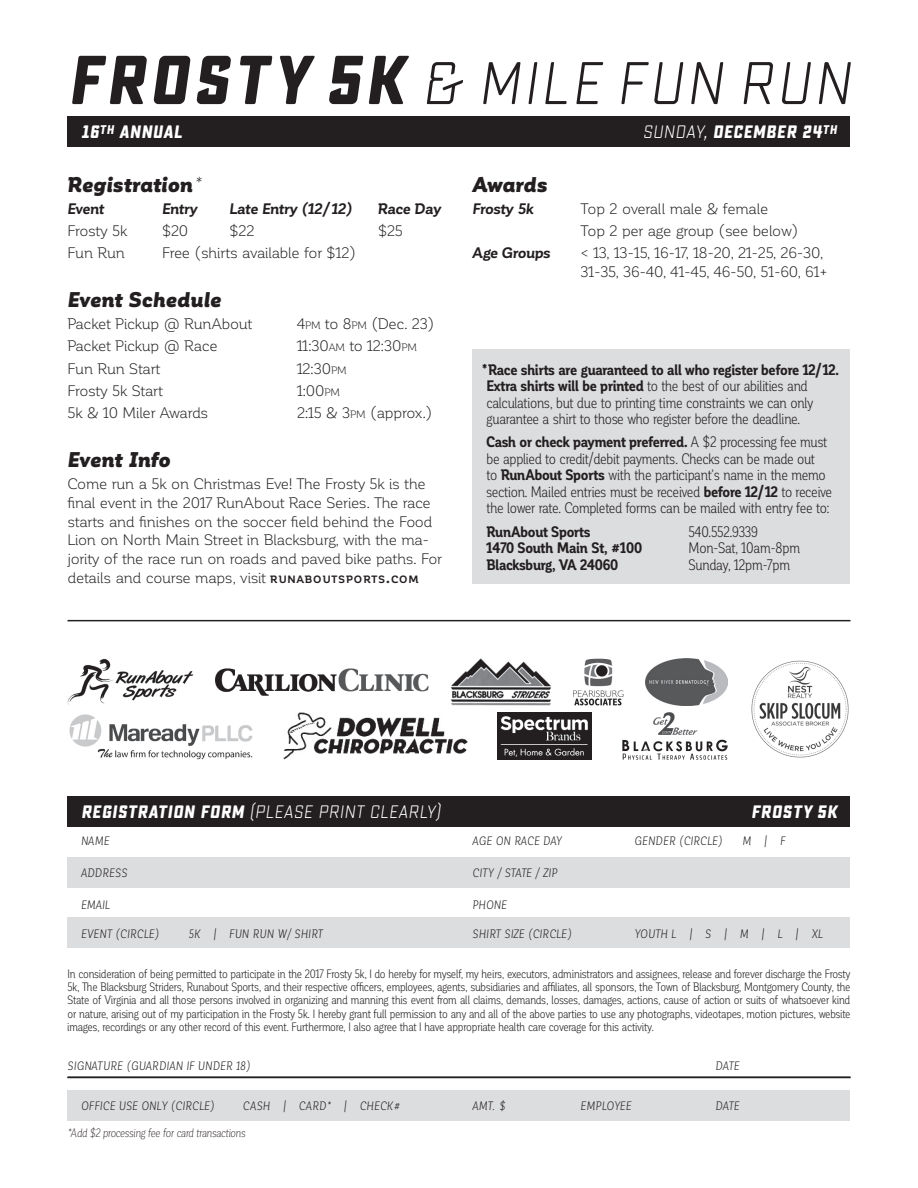
<style>
.page{position:relative;width:918px;height:1188px;background:#fff}
.page>*{position:absolute;margin:0;border:0;box-sizing:border-box;transform-origin:0 0}
.t1{font:60px "Sucrose Slant";letter-spacing:.05em;color:#231f20}
.Heading{font:italic 900 21px "Corporative Alt";letter-spacing:.005em;color:#231f20}
.Heading__Breaking{font:italic 900 21px "Corporative Alt";color:#231f20}
.Subtitle{font:700 18px "Sucrose Slant";letter-spacing:.025em;color:#fff}
.Subtitle-2{font:18px "Sucrose Slant";letter-spacing:.025em;color:#fff}
.Body{font:15px/18.8px "Corporative";letter-spacing:-.02em;color:#231f20}
.t2{font:15px/16.5px "Corporative Cnd";letter-spacing:-.025em;color:#231f20}
.t3{font:700 15px "Corporative Cnd";letter-spacing:-.015em;color:#231f20}
.Body-2{font:italic 700 15px "Corporative";letter-spacing:-.02em;color:#231f20}
.Waiver{font:12px/13.2px "Corporative Cnd";letter-spacing:-.025em;color:#231f20;text-align:justify}
.Form_Field{font:italic 12px "Corporative Cnd";letter-spacing:.045em;color:#231f20}
.t4{font:italic 300 12px "Corporative Cnd";letter-spacing:-.035em;color:#1b1513}
.Form_Field-2{font:italic 12px "Corporative Cnd";letter-spacing:.02em;color:#231f20}
.s1{font-weight:700;font-size:69px}
.s2{font-weight:400}
.s3{font-weight:300}
.s4{font-size:10.5px}
.s5{font-weight:700;font-size:10.5px}
.s6{font-weight:700}
</style>
<div class="page">
<div style="left:472px;top:349px;width:378px;height:234px;background:#dcdddf"></div>
<div style="left:68px;top:1090px;width:782px;height:30px;background:#dcdddf"></div>
<div style="left:68px;top:857px;width:782px;height:30px;background:#dcdddf"></div>
<div style="left:68px;top:918px;width:782px;height:30px;background:#dcdddf"></div>
<div style="left:68px;top:796px;width:782px;height:31px;background:#231f20"></div>
<hr style="left:68px;top:1077px;width:782px;height:1px;background:#231f20">
<div style="left:68px;top:116px;width:782px;height:30px;background:#231f20"></div>
<hr style="left:68px;top:620px;width:782px;height:1px;background:#231f20">
<img style="left:215px;top:668px;width:214px;height:27px">
<img style="left:68px;top:658px;width:126px;height:47px">
<img style="left:450px;top:658px;width:101px;height:47px">
<img style="left:284px;top:712px;width:183px;height:47px">
<img style="left:622px;top:712px;width:105px;height:47px">
<img style="left:574px;top:658px;width:49px;height:47px">
<img style="left:498px;top:712px;width:93px;height:47px">
<img style="left:69px;top:714px;width:184px;height:45px">
<img style="left:751px;top:660px;width:98px;height:98px">
<img style="left:645px;top:658px;width:82px;height:47px">
<p class="t1" style="left:68px;top:50px;width:784px"><span class="s1">FROSTY 5K</span> &amp; MILE FUN RUN</p>
<p class="Subtitle" style="left:81px;top:121px;width:103px">16<sup>th</sup> ANNUAL</p>
<p class="Subtitle" style="left:643px;top:121px;width:196px"><span class="s2">SUNDAY,</span> DECEMBER 24<sup>th</sup></p>
<p class="Heading" style="left:68px;top:173px;width:137px">Registration<span class="s3">*</span></p>
<p class="Body-2" style="left:68px;top:200px;width:38px">Event</p>
<p class="Body-2" style="left:162px;top:200px;width:37px">Entry</p>
<p class="Body-2" style="left:230px;top:200px;width:125px">Late Entry (12/12)</p>
<p class="Body-2" style="left:378px;top:200px;width:65px">Race Day</p>
<p class="Body" style="left:68px;top:221px;width:61px">Frosty 5k</p>
<p class="Body" style="left:162px;top:221px;width:28px">$20</p>
<p class="Body" style="left:230px;top:221px;width:26px">$22</p>
<p class="Body" style="left:378px;top:221px;width:26px">$25</p>
<p class="Body" style="left:68px;top:244px;width:59px">Fun Run</p>
<p class="Body" style="left:162px;top:244px;width:196px">Free (shirts available for $12)</p>
<p class="Heading" style="left:68px;top:288px;width:155px">Event Schedule</p>
<p class="Body" style="left:68px;top:315px;width:186px">Packet Pickup @ RunAbout</p>
<p class="Body" style="left:297px;top:315px;width:139px">4<span class="s4">PM</span> to 8<span class="s4">PM</span> (Dec. 23)</p>
<p class="Body" style="left:68px;top:337px;width:152px">Packet Pickup @ Race</p>
<p class="Body" style="left:297px;top:337px;width:121px">11:30<span class="s4">AM</span> to 12:30<span class="s4">PM</span></p>
<p class="Body" style="left:68px;top:359px;width:94px">Fun Run Start</p>
<p class="Body" style="left:297px;top:359px;width:51px">12:30<span class="s4">PM</span></p>
<p class="Body" style="left:68px;top:381px;width:97px">Frosty 5k Start</p>
<p class="Body" style="left:297px;top:381px;width:45px">1:00<span class="s4">PM</span></p>
<p class="Body" style="left:68px;top:403px;width:142px">5k &amp; 10 Miler Awards</p>
<p class="Body" style="left:297px;top:403px;width:137px">2:15 &amp; 3<span class="s4">PM</span> (approx.)</p>
<p class="Heading" style="left:68px;top:448px;width:105px">Event Info</p>
<p class="Body" style="left:68px;top:475px;width:376px">Come run a 5k on Christmas Eve! The Frosty 5k is the final event in the 2017 RunAbout Race Series. The race starts and finishes on the soccer field behind the Food Lion on North Main Street in Blacksburg, with the ma&shy;jority of the race run on roads and paved bike paths. For details and course maps, visit <span class="s5">RUNABOUTSPORTS</span><span class="s6">.</span><span class="s5">COM</span></p>
<p class="Heading__Breaking" style="left:472px;top:173px;width:77px">Awards</p>
<p class="Body-2" style="left:472px;top:200px;width:63px">Frosty 5k</p>
<p class="Body" style="left:580px;top:199px;width:189px">Top 2 overall male &amp; female</p>
<p class="Body" style="left:580px;top:221px;width:219px">Top 2 per age group (see below)</p>
<p class="Body-2" style="left:472px;top:245px;width:80px">Age Groups</p>
<p class="Body" style="left:580px;top:244px;width:249px">&lt; 13, 13-15, 16-17, 18-20, 21-25, 26-30,<br>31-35, 36-40, 41-45, 46-50, 51-60, 61+</p>
<p class="t2" style="left:482px;top:361px;width:359px"><span class="s6">*Race shirts are guaranteed to all who register before 12/12.<br>Extra shirts will be printed</span> to the best of our abilities and calculations, but due to printing time constraints we can only guarantee a shirt to those who register before the deadline.</p>
<p class="t2" style="left:486px;top:434px;width:347px"><span class="s6">Cash or check payment preferred.</span> A $2 processing fee must be applied to credit/debit payments. Checks can be made out<br>to <span class="s6">RunAbout Sports</span> with the participant’s name in the memo section. Mailed entries must be received <span class="s6">before 12/12</span> to receive the lower rate. Completed forms can be mailed with entry fee to:</p>
<p class="t3" style="left:486px;top:523px;width:106px">RunAbout Sports</p>
<p class="t2" style="left:689px;top:523px;width:71px">540.552.9339</p>
<p class="t3" style="left:487px;top:540px;width:157px">1470 South Main St, #100</p>
<p class="t2" style="left:688px;top:540px;width:113px">Mon-Sat, 10am-8pm</p>
<p class="t3" style="left:486px;top:556px;width:133px">Blacksburg, VA 24060</p>
<p class="t2" style="left:689px;top:556px;width:103px">Sunday, 12pm-7pm</p>
<p class="Subtitle-2" style="left:81px;top:802px;width:361px"><span class="s6">REGISTRATION FORM</span> (PLEASE PRINT CLEARLY)</p>
<p class="Subtitle" style="left:751px;top:801px;width:88px">FROSTY 5K</p>
<p class="Form_Field" style="left:81px;top:835px;width:29px">NAME</p>
<p class="Form_Field" style="left:473px;top:835px;width:91px">AGE ON RACE DAY</p>
<p class="Form_Field" style="left:634px;top:835px;width:89px">GENDER (CIRCLE)</p>
<p class="Form_Field" style="left:742px;top:835px;width:44px">M|F</p>
<p class="Form_Field" style="left:81px;top:867px;width:47px">ADDRESS</p>
<p class="Form_Field-2" style="left:473px;top:867px;width:86px">CITY / STATE / ZIP</p>
<p class="Form_Field" style="left:81px;top:898px;width:30px">EMAIL</p>
<p class="Form_Field" style="left:473px;top:898px;width:35px">PHONE</p>
<p class="Form_Field" style="left:81px;top:927px;width:79px">EVENT (CIRCLE)</p>
<p class="Form_Field" style="left:189px;top:927px;width:135px">5K | FUN RUN W/ SHIRT</p>
<p class="Form_Field" style="left:473px;top:927px;width:100px">SHIRT SIZE (CIRCLE)</p>
<p class="Form_Field" style="left:634px;top:927px;width:190px">YOUTH L|S|M|L|XL</p>
<p class="Waiver" style="left:68px;top:967px;width:785px">In consideration of being permitted to participate in the 2017 Frosty 5k, I do hereby for myself, my heirs, executors, administrators and assignees, release and forever discharge the Frosty 5k, The Blacksburg Striders, Runabout Sports, and their respective officers, employees, agents, subsidiaries and affiliates, all sponsors, the Town of Blacksburg, Montgomery County, the State of Virginia and all those persons involved in organizing and manning this event from all claims, demands, losses, damages, actions, cause of action or suits of whatsoever kind or nature, arising out of my participation in the Frosty 5k. I hereby grant full permission to any and all of the above parties to use any photographs, videotapes, motion pictures, website images, recordings or any other record of this event. Furthermore, I also agree that I have appropriate health care coverage for this activity.</p>
<p class="Form_Field" style="left:68px;top:1059px;width:184px">SIGNATURE (GUARDIAN IF UNDER 18)</p>
<p class="Form_Field" style="left:715px;top:1059px;width:25px">DATE</p>
<p class="Form_Field" style="left:81px;top:1100px;width:135px">OFFICE USE ONLY (CIRCLE)</p>
<p class="Form_Field" style="left:243px;top:1100px;width:158px">CASH | CARD* | CHECK#</p>
<p class="Form_Field" style="left:473px;top:1100px;width:34px">AMT. $</p>
<p class="Form_Field" style="left:580px;top:1100px;width:52px">EMPLOYEE</p>
<p class="Form_Field" style="left:716px;top:1100px;width:25px">DATE</p>
<p class="t4" style="left:68px;top:1126px;width:179px">*Add $2 processing fee for card transactions</p>
</div>
